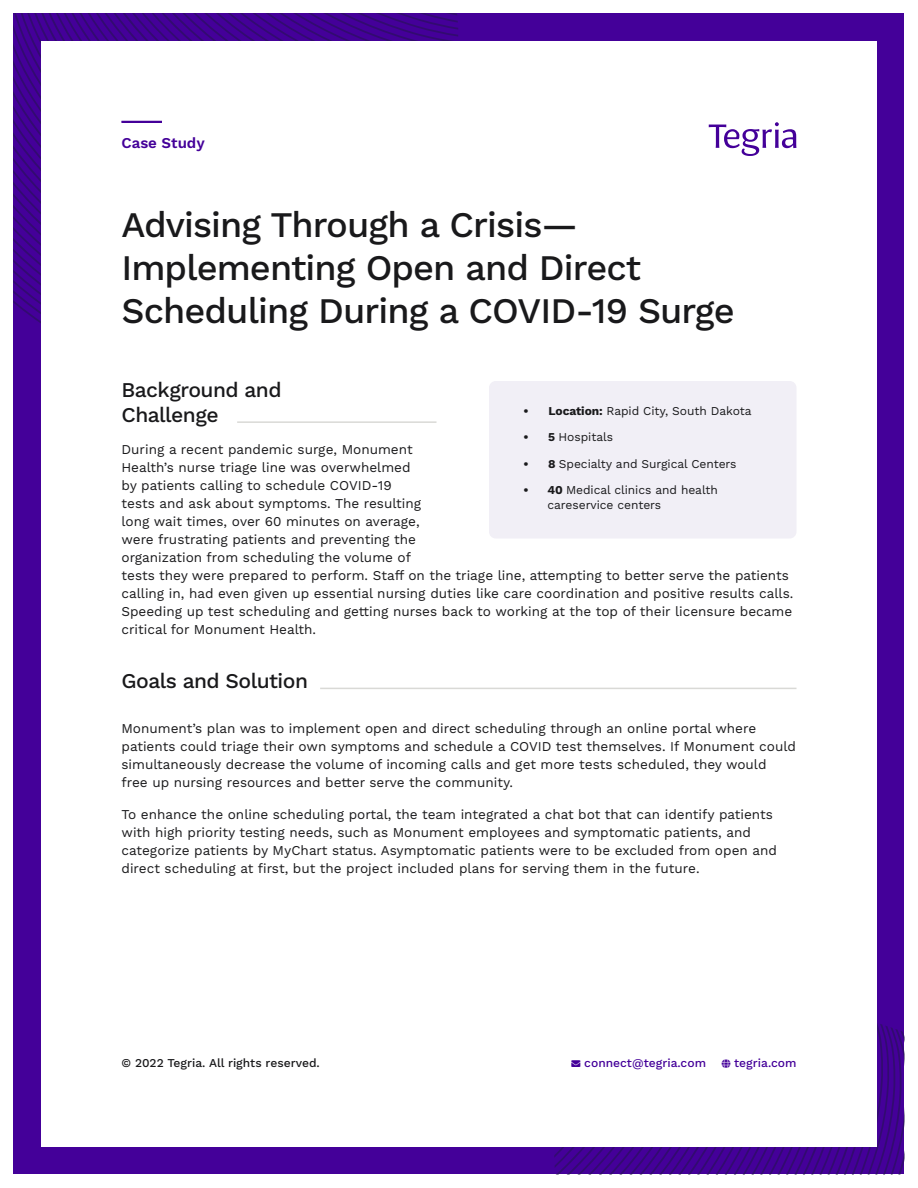
<style>
.page{position:relative;width:918px;height:1188px;background:#fff}
.page>*{position:absolute;margin:0;border:0;box-sizing:border-box;transform-origin:0 0}
.t1{font:500 36px/43.2px "Work Sans";letter-spacing:-.025em;color:#19191b}
.t2{font:500 21px "Work Sans";letter-spacing:-.025em;color:#19191b}
.t3{font:600 15px "Work Sans";color:#409}
.t4{font:13.5px/18px "Work Sans";color:#19191b}
.t5{font:12px/14.4px "Work Sans";letter-spacing:-.005em;color:#19191b}
.t6{font:500 12px "Work Sans";color:#19191b}
.t7{font:500 12px "Work Sans";color:#409}
.s1{font-weight:700}
</style>
<div class="page">
<div style="left:14px;top:14px;width:890px;height:1160px;background:#409"></div>
<svg style="left:14px;top:14px;width:444px;height:309px"></svg>
<svg style="left:554px;top:1023px;width:350px;height:151px"></svg>
<div style="left:41px;top:41px;width:836px;height:1106px;background:#fff"></div>
<hr style="left:122px;top:122px;width:40px;height:1px;background:#409">
<svg style="left:709px;top:122px;width:87px;height:34px"></svg>
<hr style="left:320px;top:688px;width:477px;height:1px;background:#d9d9d6">
<div style="left:489px;top:381px;width:307px;height:157px;background:#f1eff6;border-radius:7px"></div>
<hr style="left:122px;top:121px;width:40px;height:1px;background:#409">
<hr style="left:237px;top:421px;width:199px;height:2px;background:#d9d9d6">
<p class="t3" style="left:122px;top:134px;width:85px">Case Study</p>
<p class="t1" style="left:122px;top:204px;width:615px">Advising Through a Crisis—<br>Implementing Open and Direct<br>Scheduling During a COVID-19 Surge</p>
<p class="t2" style="left:122px;top:377px;width:162px">Background and</p>
<p class="t2" style="left:122px;top:403px;width:99px">Challenge</p>
<p class="t4" style="left:122px;top:441px;width:301px">During a recent pandemic surge, Monument Health’s nurse triage line was overwhelmed by patients calling to schedule COVID-19 tests and ask about symptoms. The resulting long wait times, over 60 minutes on average, were frustrating patients and preventing the organization from scheduling the volume of</p>
<p class="t5" style="left:523px;top:404px;width:230px"><span class="s1">• Location:</span> Rapid City, South Dakota</p>
<p class="t5" style="left:523px;top:431px;width:91px"><span class="s1">• 5</span> Hospitals</p>
<p class="t5" style="left:523px;top:457px;width:215px"><span class="s1">• 8</span> Specialty and Surgical Centers</p>
<p class="t5" style="left:548px;top:483px;width:172px;text-indent:-24px"><span class="s1">• 40</span> Medical clinics and health careservice centers</p>
<p class="t4" style="left:122px;top:567px;width:673px">tests they were prepared to perform. Staff on the triage line, attempting to better serve the patients calling in, had even given up essential nursing duties like care coordination and positive results calls.<br>Speeding up test scheduling and getting nurses back to working at the top of their licensure became critical for Monument Health.</p>
<p class="t2" style="left:122px;top:669px;width:188px">Goals and Solution</p>
<p class="t4" style="left:122px;top:720px;width:676px">Monument’s plan was to implement open and direct scheduling through an online portal where patients could triage their own symptoms and schedule a COVID test themselves. If Monument could simultaneously decrease the volume of incoming calls and get more tests scheduled, they would free up nursing resources and better serve the community.</p>
<p class="t4" style="left:122px;top:806px;width:657px">To enhance the online scheduling portal, the team integrated a chat bot that can identify patients with high priority testing needs, such as Monument employees and symptomatic patients, and categorize patients by MyChart status. Asymptomatic patients were to be excluded from open and direct scheduling at first, but the project included plans for serving them in the future.</p>
<p class="t6" style="left:122px;top:1055px;width:200px">© 2022 Tegria. All rights reserved.</p>
<p class="t7" style="left:571px;top:1055px;width:136px">→ connect@tegria.com</p>
<p class="t7" style="left:734px;top:1055px;width:64px">tegria.com</p>
</div>
